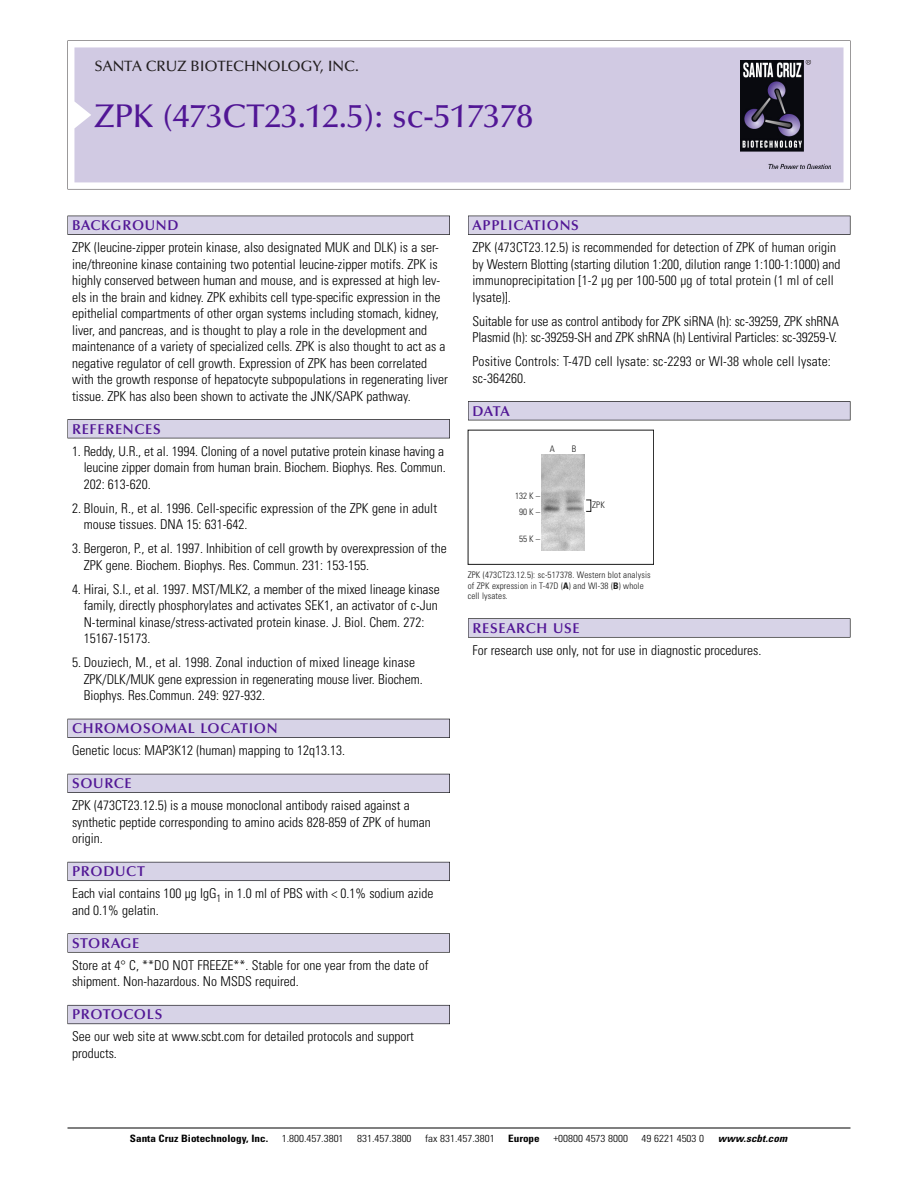
<style>
.page{position:relative;width:918px;height:1188px;background:#fff}
.page>*{position:absolute;margin:0;border:0;box-sizing:border-box;transform-origin:0 0}
.t1{font:500 33px "Optima";color:#511695}
.t2{font:500 15px "Optima";color:#231f20}
.t3{font:600 14.25px "Optima";letter-spacing:.05em;color:#511695}
.t4{font:300 condensed 13.5px/16.5px "Univers";color:#000}
.t5{font:300 condensed 10.2px "Univers";color:#000;scale:1.1 1}
.t6{font:700 condensed 10.2px "Univers";color:#000;scale:1.1 1}
.t7{font:italic 700 condensed 10.2px "Univers";letter-spacing:.005em;color:#000;scale:1.1 1}
.t8{font:9px/10.5px "Univers Condensed Light+DAOPWH";letter-spacing:.015em;color:#191919}
.s1{font-family:"Univers Condensed Bold+IIHRID"}
</style>
<div class="page">
<svg style="left:68px;top:40px;width:782px;height:143px"></svg>
<div style="left:74px;top:47px;width:770px;height:135px;background:#d1cae3"></div>
<img style="left:741px;top:60px;width:90px;height:108px">
<div style="left:68px;top:216px;width:382px;height:19px;background:#525155"></div>
<div style="left:68px;top:216px;width:381px;height:18px;background:#d7d3e7"></div>
<div style="left:68px;top:419px;width:382px;height:19px;background:#525155"></div>
<div style="left:68px;top:420px;width:381px;height:18px;background:#d7d3e7"></div>
<div style="left:68px;top:719px;width:382px;height:19px;background:#525158"></div>
<div style="left:68px;top:719px;width:381px;height:18px;background:#d7d3e7"></div>
<div style="left:68px;top:774px;width:382px;height:19px;background:#54535a"></div>
<div style="left:68px;top:774px;width:381px;height:18px;background:#d7d3e7"></div>
<div style="left:68px;top:862px;width:382px;height:19px;background:#5b5a62"></div>
<div style="left:68px;top:862px;width:381px;height:18px;background:#d7d3e7"></div>
<div style="left:68px;top:933px;width:382px;height:20px;background:#626263"></div>
<div style="left:68px;top:934px;width:381px;height:18px;background:#d7d3e7"></div>
<div style="left:68px;top:1005px;width:382px;height:19px;background:#66646d"></div>
<div style="left:68px;top:1006px;width:381px;height:18px;background:#d7d3e7"></div>
<div style="left:468px;top:216px;width:382px;height:19px;background:#525155"></div>
<div style="left:468px;top:216px;width:382px;height:18px;background:#d7d3e7"></div>
<div style="left:468px;top:401px;width:382px;height:19px;background:#525155"></div>
<div style="left:468px;top:402px;width:382px;height:18px;background:#d7d3e7"></div>
<div style="left:468px;top:618px;width:382px;height:20px;background:#666667"></div>
<div style="left:468px;top:619px;width:382px;height:18px;background:#d7d3e7"></div>
<hr style="left:68px;top:1128px;width:782px;height:1px;background:#000">
<div style="left:468px;top:430px;width:186px;height:135px;border:1px solid #191919"></div>
<img style="left:541px;top:455px;width:44px;height:95px">
<p class="t2" style="left:94px;top:61px;width:266px">SANTA CRUZ BIOTECHNOLOGY, INC.</p>
<h1 class="t1" style="left:94px;top:103px;width:440px">ZPK (473CT23.12.5): sc-517378</h1>
<p class="t3" style="left:72px;top:219px;width:108px">BACKGROUND</p>
<p class="t4" style="left:72px;top:240px;width:377px">ZPK (leucine-zipper protein kinase, also designated MUK and DLK) is a ser&shy;ine/threonine kinase containing two potential leucine-zipper motifs. ZPK is highly conserved between human and mouse, and is expressed at high lev&shy;els in the brain and kidney. ZPK exhibits cell type-specific expression in the epithelial compartments of other organ systems including stomach, kidney, liver, and pancreas, and is thought to play a role in the development and maintenance of a variety of specialized cells. ZPK is also thought to act as a negative regulator of cell growth. Expression of ZPK has been correlated with the growth response of hepatocyte subpopulations in regenerating liver tissue. ZPK has also been shown to activate the JNK/SAPK pathway.</p>
<p class="t3" style="left:72px;top:423px;width:90px">REFERENCES</p>
<p class="t4" style="left:84px;top:444px;width:364px;text-align:justify;text-indent:-12px">1. Reddy, U.R., et al. 1994. Cloning of a novel putative protein kinase having a leucine zipper domain from human brain. Biochem. Biophys. Res. Commun.<br>202: 613-620.</p>
<p class="t4" style="left:84px;top:501px;width:355px;text-indent:-12px">2. Blouin, R., et al. 1996. Cell-specific expression of the ZPK gene in adult mouse tissues. DNA 15: 631-642.</p>
<p class="t4" style="left:84px;top:541px;width:364px;text-indent:-12px">3. Bergeron, P., et al. 1997. Inhibition of cell growth by overexpression of the<br>ZPK gene. Biochem. Biophys. Res. Commun. 231: 153-155.</p>
<p class="t4" style="left:84px;top:582px;width:358px;text-indent:-12px">4. Hirai, S.I., et al. 1997. MST/MLK2, a member of the mixed lineage kinase family, directly phosphorylates and activates SEK1, an activator of c-Jun N-terminal kinase/stress-activated protein kinase. J. Biol. Chem. 272:<br>15167-15173.</p>
<p class="t4" style="left:84px;top:655px;width:341px;text-indent:-12px">5. Douziech, M., et al. 1998. Zonal induction of mixed lineage kinase<br>ZPK/DLK/MUK gene expression in regenerating mouse liver. Biochem.<br>Biophys. Res.Commun. 249: 927-932.</p>
<p class="t3" style="left:72px;top:723px;width:207px">CHROMOSOMAL LOCATION</p>
<p class="t4" style="left:72px;top:743px;width:275px">Genetic locus: MAP3K12 (human) mapping to 12q13.13.</p>
<p class="t3" style="left:72px;top:778px;width:61px">SOURCE</p>
<p class="t4" style="left:72px;top:798px;width:360px">ZPK (473CT23.12.5) is a mouse monoclonal antibody raised against a synthetic peptide corresponding to amino acids 828-859 of ZPK of human origin.</p>
<p class="t3" style="left:72px;top:866px;width:74px">PRODUCT</p>
<p class="t4" style="left:72px;top:886px;width:363px">Each vial contains 100 µg IgG<sub>1</sub> in 1.0 ml of PBS with &lt; 0.1% sodium azide and 0.1% gelatin.</p>
<p class="t3" style="left:72px;top:937px;width:69px">STORAGE</p>
<p class="t4" style="left:72px;top:958px;width:358px">Store at 4° C, **DO NOT FREEZE**. Stable for one year from the date of shipment. Non-hazardous. No MSDS required.</p>
<p class="t3" style="left:72px;top:1009px;width:92px">PROTOCOLS</p>
<p class="t4" style="left:72px;top:1030px;width:343px">See our web site at www.scbt.com for detailed protocols and support products.</p>
<p class="t3" style="left:473px;top:219px;width:108px">APPLICATIONS</p>
<p class="t4" style="left:473px;top:240px;width:369px">ZPK (473CT23.12.5) is recommended for detection of ZPK of human origin by Western Blotting (starting dilution 1:200, dilution range 1:100-1:1000) and immunoprecipitation [1-2 µg per 100-500 µg of total protein (1 ml of cell lysate)].</p>
<p class="t4" style="left:473px;top:314px;width:368px">Suitable for use as control antibody for ZPK siRNA (h): sc-39259, ZPK shRNA<br>Plasmid (h): sc-39259-SH and ZPK shRNA (h) Lentiviral Particles: sc-39259-V.</p>
<p class="t4" style="left:473px;top:354px;width:360px">Positive Controls: T-47D cell lysate: sc-2293 or WI-38 whole cell lysate: sc-364260.</p>
<p class="t3" style="left:473px;top:405px;width:39px">DATA</p>
<p class="t8" style="left:550px;top:444px;width:7px">A</p>
<p class="t8" style="left:572px;top:444px;width:6px">B</p>
<p class="t8" style="left:515px;top:488px;width:26px;line-height:16.5px;text-align:center">132 K –<br>90K–</p>
<p class="t8" style="left:519px;top:535px;width:22px">55K–</p>
<p class="t8" style="left:592px;top:500px;width:14px">ZPK</p>
<p class="t8" style="left:468px;top:571px;width:185px">ZPK (473CT23.12.5): sc-517378. Western blot analysis of ZPK expression in T-47D (<span class="s1">A</span>) and WI-38 (<span class="s1">B</span>) whole cell lysates.</p>
<p class="t3" style="left:473px;top:622px;width:109px">RESEARCH USE</p>
<p class="t4" style="left:473px;top:643px;width:290px">For research use only, not for use in diagnostic procedures.</p>
<p class="t6" style="left:130px;top:1135px;width:127px">Santa Cruz Biotechnology, Inc.</p>
<p class="t5" style="left:282px;top:1135px;width:58px">1.800.457.3801</p>
<p class="t5" style="left:357px;top:1135px;width:51px">831.457.3800</p>
<p class="t5" style="left:425px;top:1135px;width:65px">fax 831.457.3801</p>
<p class="t6" style="left:508px;top:1135px;width:30px">Europe</p>
<p class="t5" style="left:553px;top:1135px;width:69px">+00800 4573 8000</p>
<p class="t5" style="left:642px;top:1135px;width:58px">49 6221 4503 0</p>
<p class="t7" style="left:718px;top:1135px;width:64px">www.scbt.com</p>
</div>
